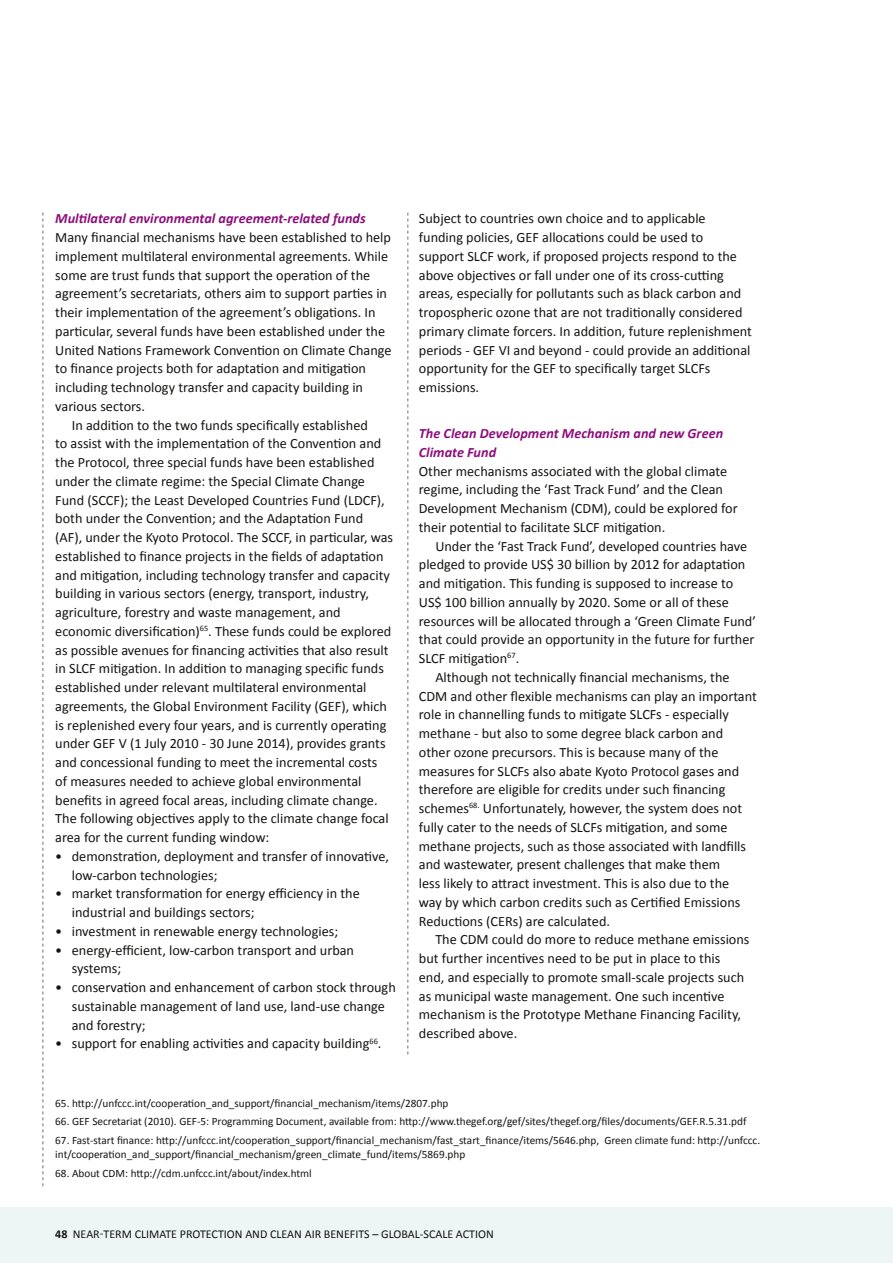
<style>
.page{position:relative;width:893px;height:1263px;background:#fff}
.page>*{position:absolute;margin:0;border:0;box-sizing:border-box;transform-origin:0 0}
.t1{font:14.25px/18.8px "Calibri";color:#151412}
.t2{font:italic 700 14.25px/18.8px "Calibri";color:#8d0e7c}
.t3{font:12px "Calibri";color:#151412}
.t4{font:11.25px/14.2px "Calibri";color:#151412}
.s1{font-weight:700}
</style>
<div class="page">
<div style="left:0;top:1208px;width:893px;height:55px;background:#eef5f5"></div>
<svg style="left:407px;top:213px;width:1px;height:842px"></svg>
<svg style="left:43px;top:213px;width:1px;height:973px"></svg>
<p class="t2" style="left:55px;top:209px;width:312px">Multilateral environmental agreement-related funds</p>
<p class="t1" style="left:55px;top:227px;width:337px">Many financial mechanisms have been established to help</p>
<p class="t1" style="left:55px;top:246px;width:334px">implement multilateral environmental agreements. While</p>
<p class="t1" style="left:55px;top:265px;width:317px">some are trust funds that support the operation of the</p>
<p class="t1" style="left:55px;top:284px;width:333px">agreement’s secretariats, others aim to support parties in</p>
<p class="t1" style="left:55px;top:302px;width:322px">their implementation of the agreement’s obligations. In</p>
<p class="t1" style="left:55px;top:321px;width:331px">particular, several funds have been established under the</p>
<p class="t1" style="left:55px;top:340px;width:338px">United Nations Framework Convention on Climate Change</p>
<p class="t1" style="left:55px;top:359px;width:312px">to finance projects both for adaptation and mitigation</p>
<p class="t1" style="left:55px;top:377px;width:309px">including technology transfer and capacity building in</p>
<p class="t1" style="left:55px;top:396px;width:91px">various sectors.</p>
<p class="t1" style="left:72px;top:415px;width:298px">In addition to the two funds specifically established</p>
<p class="t1" style="left:55px;top:434px;width:328px">to assist with the implementation of the Convention and</p>
<p class="t1" style="left:55px;top:452px;width:321px">the Protocol, three special funds have been established</p>
<p class="t1" style="left:55px;top:471px;width:311px">under the climate regime: the Special Climate Change</p>
<p class="t1" style="left:55px;top:490px;width:331px">Fund (SCCF); the Least Developed Countries Fund (LDCF),</p>
<p class="t1" style="left:55px;top:509px;width:309px">both under the Convention; and the Adaptation Fund</p>
<p class="t1" style="left:55px;top:527px;width:339px">(AF), under the Kyoto Protocol. The SCCF, in particular, was</p>
<p class="t1" style="left:55px;top:546px;width:330px">established to finance projects in the fields of adaptation</p>
<p class="t1" style="left:55px;top:565px;width:336px">and mitigation, including technology transfer and capacity</p>
<p class="t1" style="left:55px;top:584px;width:315px">building in various sectors (energy, transport, industry,</p>
<p class="t1" style="left:55px;top:602px;width:287px">agriculture, forestry and waste management, and</p>
<p class="t1" style="left:55px;top:621px;width:338px">economic diversification)<sup>65</sup>. These funds could be explored</p>
<p class="t1" style="left:55px;top:640px;width:335px">as possible avenues for financing activities that also result</p>
<p class="t1" style="left:55px;top:659px;width:330px">in SLCF mitigation. In addition to managing specific funds</p>
<p class="t1" style="left:55px;top:677px;width:313px">established under relevant multilateral environmental</p>
<p class="t1" style="left:55px;top:696px;width:333px">agreements, the Global Environment Facility (GEF), which</p>
<p class="t1" style="left:55px;top:715px;width:333px">is replenished every four years, and is currently operating</p>
<p class="t1" style="left:55px;top:734px;width:332px">under GEF V (1 July 2010 - 30 June 2014), provides grants</p>
<p class="t1" style="left:55px;top:752px;width:324px">and concessional funding to meet the incremental costs</p>
<p class="t1" style="left:55px;top:771px;width:308px">of measures needed to achieve global environmental</p>
<p class="t1" style="left:55px;top:790px;width:324px">benefits in agreed focal areas, including climate change.</p>
<p class="t1" style="left:55px;top:809px;width:335px">The following objectives apply to the climate change focal</p>
<p class="t1" style="left:55px;top:827px;width:216px">area for the current funding window:</p>
<p class="t1" style="left:72px;top:846px;width:319px;text-indent:-17px">• demonstration, deployment and transfer of innovative, low-carbon technologies;</p>
<p class="t1" style="left:72px;top:884px;width:290px;text-indent:-17px">• market transformation for energy efficiency in the industrial and buildings sectors;</p>
<p class="t1" style="left:55px;top:921px;width:284px">• investment in renewable energy technologies;</p>
<p class="t1" style="left:72px;top:940px;width:284px;text-indent:-17px">• energy-efficient, low-carbon transport and urban systems;</p>
<p class="t1" style="left:72px;top:977px;width:326px;text-indent:-17px">• conservation and enhancement of carbon stock through sustainable management of land use, land-use change and forestry;</p>
<p class="t1" style="left:55px;top:1034px;width:328px">• support for enabling activities and capacity building<sup>66</sup>.</p>
<p class="t1" style="left:419px;top:209px;width:335px">Subject to countries own choice and to applicable funding policies, GEF allocations could be used to support SLCF work, if proposed projects respond to the above objectives or fall under one of its cross-cutting areas, especially for pollutants such as black carbon and tropospheric ozone that are not traditionally considered primary climate forcers. In addition, future replenishment periods - GEF VI and beyond - could provide an additional opportunity for the GEF to specifically target SLCFs emissions.</p>
<p class="t2" style="left:419px;top:423px;width:306px">The Clean Development Mechanism and new Green<br>Climate Fund</p>
<p class="t1" style="left:419px;top:461px;width:320px">Other mechanisms associated with the global climate regime, including the ‘Fast Track Fund’ and the Clean Development Mechanism (CDM), could be explored for their potential to facilitate SLCF mitigation.</p>
<p class="t1" style="left:435px;top:536px;width:313px">Under the ‘Fast Track Fund’, developed countries have</p>
<p class="t1" style="left:419px;top:555px;width:328px">pledged to provide US$ 30 billion by 2012 for adaptation</p>
<p class="t1" style="left:419px;top:573px;width:316px">and mitigation. This funding is supposed to increase to</p>
<p class="t1" style="left:419px;top:592px;width:312px">US$ 100 billion annually by 2020. Some or all of these</p>
<p class="t1" style="left:419px;top:611px;width:339px">resources will be allocated through a ‘Green Climate Fund’</p>
<p class="t1" style="left:419px;top:630px;width:337px">that could provide an opportunity in the future for further</p>
<p class="t1" style="left:419px;top:648px;width:102px">SLCF mitigation<sup>67</sup>.</p>
<p class="t1" style="left:435px;top:667px;width:296px">Although not technically financial mechanisms, the</p>
<p class="t1" style="left:419px;top:686px;width:340px">CDM and other flexible mechanisms can play an important</p>
<p class="t1" style="left:419px;top:705px;width:312px">role in channelling funds to mitigate SLCFs - especially</p>
<p class="t1" style="left:419px;top:723px;width:306px">methane - but also to some degree black carbon and</p>
<p class="t1" style="left:419px;top:742px;width:301px">other ozone precursors. This is because many of the</p>
<p class="t1" style="left:419px;top:761px;width:322px">measures for SLCFs also abate Kyoto Protocol gases and</p>
<p class="t1" style="left:419px;top:780px;width:308px">therefore are eligible for credits under such financing</p>
<p class="t1" style="left:419px;top:798px;width:325px">schemes<sup>68</sup><sup>.</sup> Unfortunately, however, the system does not</p>
<p class="t1" style="left:419px;top:817px;width:310px">fully cater to the needs of SLCFs mitigation, and some</p>
<p class="t1" style="left:419px;top:836px;width:329px">methane projects, such as those associated with landfills</p>
<p class="t1" style="left:419px;top:855px;width:303px">and wastewater, present challenges that make them</p>
<p class="t1" style="left:419px;top:873px;width:312px">less likely to attract investment. This is also due to the</p>
<p class="t1" style="left:419px;top:892px;width:323px">way by which carbon credits such as Certified Emissions</p>
<p class="t1" style="left:419px;top:911px;width:193px">Reductions (CERs) are calculated.</p>
<p class="t1" style="left:435px;top:930px;width:316px">The CDM could do more to reduce methane emissions</p>
<p class="t1" style="left:419px;top:948px;width:303px">but further incentives need to be put in place to this</p>
<p class="t1" style="left:419px;top:967px;width:327px">end, and especially to promote small-scale projects such</p>
<p class="t1" style="left:419px;top:986px;width:307px">as municipal waste management. One such incentive</p>
<p class="t1" style="left:419px;top:1005px;width:324px">mechanism is the Prototype Methane Financing Facility,</p>
<p class="t1" style="left:419px;top:1023px;width:100px">described above.</p>
<p class="t4" style="left:55px;top:1095px;width:395px">65. http://unfccc.int/cooperation_and_support/financial_mechanism/items/2807.php</p>
<p class="t4" style="left:55px;top:1114px;width:693px">66. GEF Secretariat (2010). GEF-5: Programming Document, available from: http://www.thegef.org/gef/sites/thegef.org/files/documents/GEF.R.5.31.pdf</p>
<p class="t4" style="left:55px;top:1132px;width:706px">67. Fast-start finance: http://unfccc.int/cooperation_support/financial_mechanism/fast_start_finance/items/5646.php, Green climate fund: http://unfccc. int/cooperation_and_support/financial_mechanism/green_climate_fund/items/5869.php</p>
<p class="t4" style="left:55px;top:1165px;width:258px">68. About CDM: http://cdm.unfccc.int/about/index.html</p>
<p class="t3" style="left:55px;top:1226px;width:57px"><span class="s1">48</span> Near-term</p>
<p class="t3" style="left:135px;top:1226px;width:14px">Climate</p>
<p class="t3" style="left:180px;top:1226px;width:14px">Protection</p>
<p class="t3" style="left:245px;top:1226px;width:9px">and</p>
<p class="t3" style="left:270px;top:1226px;width:14px">Clean</p>
<p class="t3" style="left:305px;top:1226px;width:33px">Air Benefits</p>
<p class="t3" style="left:372px;top:1226px;width:123px">– GLOBAL-SCALE ACTION</p>
</div>
